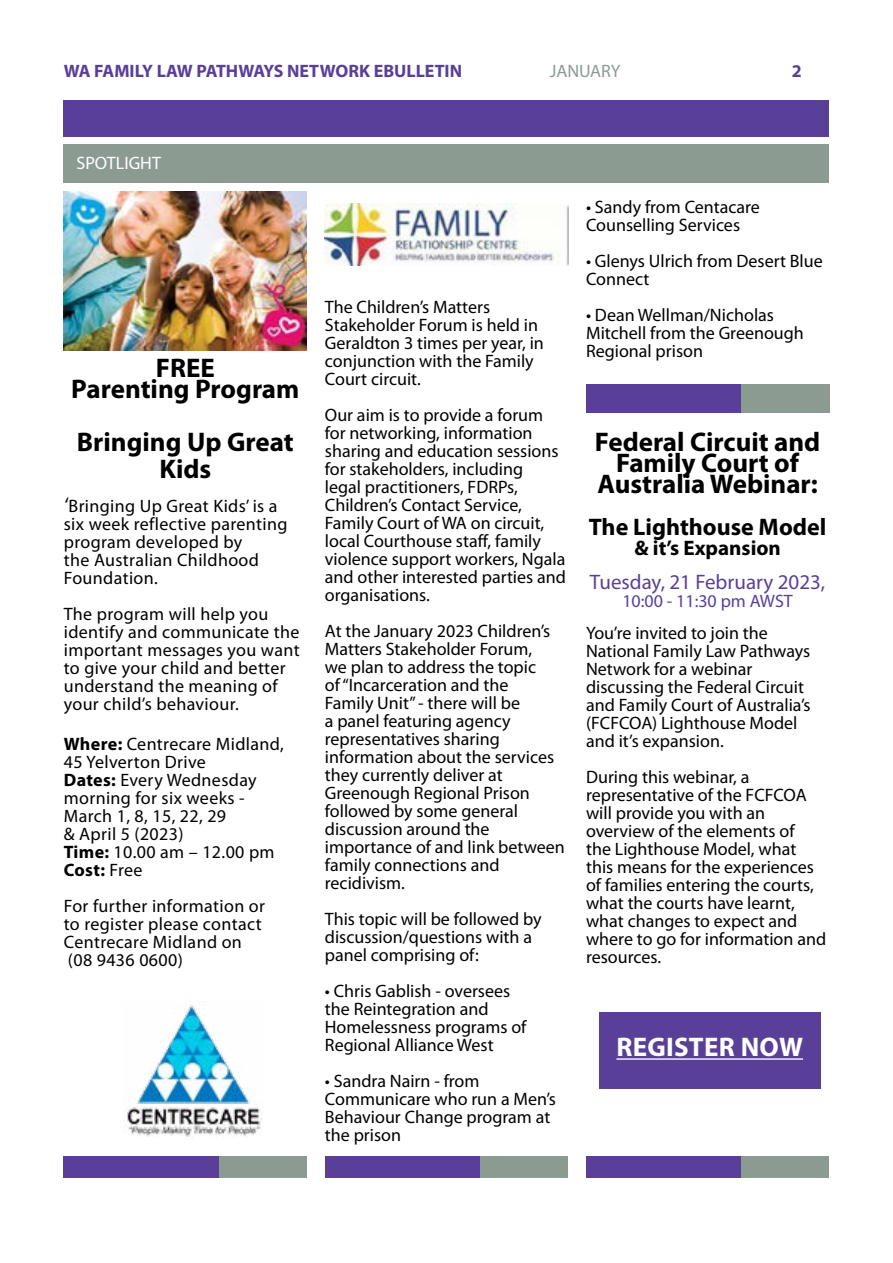
<style>
.page{position:relative;width:893px;height:1263px;background:#fff}
.page>*{position:absolute;margin:0;border:0;box-sizing:border-box;transform-origin:0 0}
.t1{font:700 27px/21px "Myriad Pro";color:#000;text-align:center}
.t2{font:700 27px "Myriad Pro";letter-spacing:.01em;color:#fff}
.t3{font:700 24px "Myriad Pro";color:#000}
.t4{font:21px "Myriad Pro";color:#5a3f99}
.t5{font:700 21px "Myriad Pro";color:#000}
.t6{font:18px/18px "Myriad Pro";color:#000}
.t7{font:18px/18px "Myriad Pro";letter-spacing:.02em;color:#000}
.t8{font:700 18px "Myriad Pro";color:#5a3f99}
.t9{font:18px "Myriad Pro";color:#5a3f99}
.t10{font:18px "Myriad Pro";color:#fff}
.t11{font:18px "Myriad Pro";color:#8b9b92}
.s1{font-size:21px}
.s2{font-weight:700}
</style>
<div class="page">
<div style="left:64px;top:100px;width:765px;height:36px;background:#5a3f99"></div>
<div style="left:64px;top:145px;width:765px;height:38px;background:#8b9b92"></div>
<div style="left:586px;top:1157px;width:155px;height:21px;background:#5a3f99"></div>
<div style="left:741px;top:1157px;width:88px;height:21px;background:#8b9b92"></div>
<div style="left:325px;top:1157px;width:155px;height:21px;background:#5a3f99"></div>
<div style="left:64px;top:1157px;width:155px;height:21px;background:#5a3f99"></div>
<div style="left:219px;top:1157px;width:88px;height:21px;background:#8b9b92"></div>
<div style="left:480px;top:1157px;width:88px;height:21px;background:#8b9b92"></div>
<img style="left:123px;top:1001px;width:140px;height:137px">
<img style="left:64px;top:191px;width:243px;height:160px">
<img style="left:325px;top:203px;width:243px;height:63px">
<div style="left:586px;top:384px;width:155px;height:28px;background:#5a3f99"></div>
<div style="left:741px;top:384px;width:88px;height:28px;background:#8b9b92"></div>
<div style="left:599px;top:1012px;width:222px;height:77px;background:#5a3f99"></div>
<hr style="left:616px;top:1058px;width:187px;height:2px;background:#fff">
<p class="t8" style="left:64px;top:59px;width:400px">WA FAMILY LAW PATHWAYS NETWORK EBULLETIN</p>
<p class="t11" style="left:550px;top:60px;width:72px">JANUARY</p>
<p class="t8" style="left:792px;top:59px;width:11px">2</p>
<p class="t10" style="left:77px;top:151px;width:86px">SPOTLIGHT</p>
<h1 class="t1" style="left:71px;top:357px;width:230px">FREE<br>Parenting Program</h1>
<h1 class="t1" style="left:77px;top:427px;width:218px;line-height:27px">Bringing Up Great<br>Kids</h1>
<p class="t7" style="left:64px;top:496px;width:225px"><span class="s1">‘</span>Bringing Up Great Kids’ is a six week reflective parenting program developed by<br>the Australian Childhood<br>Foundation.</p>
<p class="t7" style="left:64px;top:604px;width:237px">The program will help you identify and communicate the important messages you want to give your child and better understand the meaning of your child’s behaviour.</p>
<p class="t7" style="left:64px;top:735px;width:222px"><span class="s2">Where:</span> Centrecare Midland,<br>45 Yelverton Drive<br><span class="s2">Dates:</span> Every Wednesday morning for six weeks -<br>March 1, 8, 15, 22, 29<br>&amp; April 5 (2023)<br><span class="s2">Time:</span> 10.00 am – 12.00 pm<br><span class="s2">Cost:</span> Free</p>
<p class="t7" style="left:64px;top:897px;width:203px">For further information or to register please contact<br>Centrecare Midland on (08 9436 0600)</p>
<p class="t6" style="left:325px;top:297px;width:220px">The Children’s Matters<br>Stakeholder Forum is held in<br>Geraldton 3 times per year, in conjunction with the Family<br>Court circuit.</p>
<p class="t6" style="left:325px;top:405px;width:243px">Our aim is to provide a forum for networking, information sharing and education sessions for stakeholders, including<br>legal practitioners, FDRPs,<br>Children’s Contact Service,<br>Family Court of WA on circuit, local Courthouse staff, family violence support workers, Ngala and other interested parties and organisations.</p>
<p class="t6" style="left:325px;top:621px;width:241px">At the January 2023 Children’s<br>Matters Stakeholder Forum,<br>we plan to address the topic<br>of “Incarceration and the<br>Family Unit” - there will be<br>a panel featuring agency representatives sharing information about the services they currently deliver at<br>Greenough Regional Prison followed by some general discussion around the importance of and link between family connections and recidivism.</p>
<p class="t6" style="left:325px;top:909px;width:218px">This topic will be followed by discussion/questions with a panel comprising of:</p>
<p class="t6" style="left:325px;top:981px;width:203px">• Chris Gablish - oversees the Reintegration and<br>Homelessness programs of<br>Regional Alliance West</p>
<p class="t6" style="left:325px;top:1071px;width:233px">• Sandra Nairn - from<br>Communicare who run a Men’s<br>Behaviour Change program at the prison</p>
<p class="t6" style="left:586px;top:198px;width:175px">• Sandy from Centacare<br>Counselling Services</p>
<p class="t6" style="left:586px;top:252px;width:238px">• Glenys Ulrich from Desert Blue<br>Connect</p>
<p class="t6" style="left:586px;top:306px;width:219px">• Dean Wellman/Nicholas<br>Mitchell from the Greenough<br>Regional prison</p>
<h1 class="t1" style="left:595px;top:431px;width:227px">Federal Circuit and<br>Family Court of<br>Australia Webinar:</h1>
<h2 class="t3" style="left:589px;top:512px;width:239px">The Lighthouse Model</h2>
<p class="t5" style="left:634px;top:534px;width:148px">&amp; it’s Expansion</p>
<p class="t4" style="left:590px;top:569px;width:237px">Tuesday, 21 February 2023,</p>
<p class="t9" style="left:622px;top:590px;width:172px">10:00 - 11:30 pm AWST</p>
<p class="t6" style="left:586px;top:624px;width:226px">You’re invited to join the<br>National Family Law Pathways<br>Network for a webinar discussing the Federal Circuit and Family Court of Australia’s (FCFCOA) Lighthouse Model and it’s expansion.</p>
<p class="t6" style="left:586px;top:768px;width:242px">During this webinar, a representative of the FCFCOA will provide you with an overview of the elements of<br>the Lighthouse Model, what this means for the experiences of families entering the courts, what the courts have learnt, what changes to expect and where to go for information and resources.</p>
<h1 class="t2" style="left:616px;top:1030px;width:188px">REGISTER NOW</h1>
</div>
